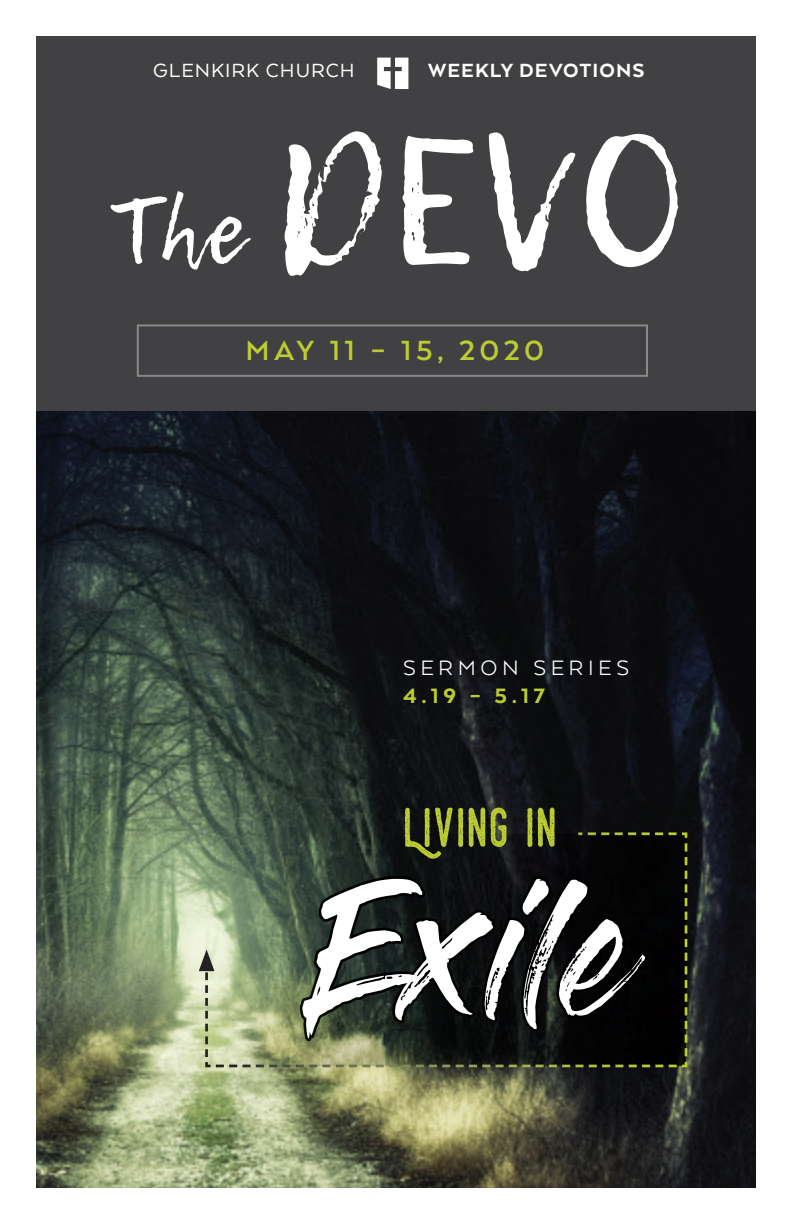
<style>
.page{position:relative;width:792px;height:1224px;background:#fff}
.page>*{position:absolute;margin:0;border:0;box-sizing:border-box;transform-origin:0 0}
.t1{font:54px "Swistblnk Monthoers";letter-spacing:.01em;color:#bc3}
.t2{font:700 32px "Arquitecta";letter-spacing:.135em;color:#bc3}
.t3{font:24px "Arquitecta";letter-spacing:.19em;color:#fff}
.t4{font:800 24px "Arquitecta";color:#bc3}
.t5{font:800 22px "Arquitecta";letter-spacing:.05em;color:#fff}
.t6{font:22px "Arquitecta";letter-spacing:.045em;color:#fff}
</style>
<div class="page">
<div style="left:36px;top:36px;width:720px;height:379px;background:#414042"></div>
<svg style="left:377px;top:58px;width:31px;height:31px"></svg>
<svg style="left:110px;top:131px;width:568px;height:145px"></svg>
<svg style="left:137px;top:324px;width:511px;height:53px"></svg>
<img style="left:36px;top:412px;width:720px;height:776px">
<svg style="left:205px;top:832px;width:482px;height:235px;background:#454d3b"></svg>
<svg style="left:199px;top:950px;width:15px;height:107px;background:#b5bb9b"></svg>
<img style="left:324px;top:876px;width:227px;height:3px">
<svg style="left:302px;top:879px;width:343px;height:159px"></svg>
<p class="t6" style="left:153px;top:57px;width:203px">GLENKIRK CHURCH</p>
<p class="t5" style="left:428px;top:57px;width:218px">WEEKLY DEVOTIONS</p>
<h2 class="t2" style="left:245px;top:330px;width:300px">MAY 11 – 15, 2020</h2>
<p class="t3" style="left:403px;top:652px;width:228px">SERMON SERIES</p>
<p class="t4" style="left:403px;top:681px;width:143px">4.19 – 5.17</p>
<h1 class="t1" style="left:402px;top:794px;width:156px">Living in</h1>
</div>
